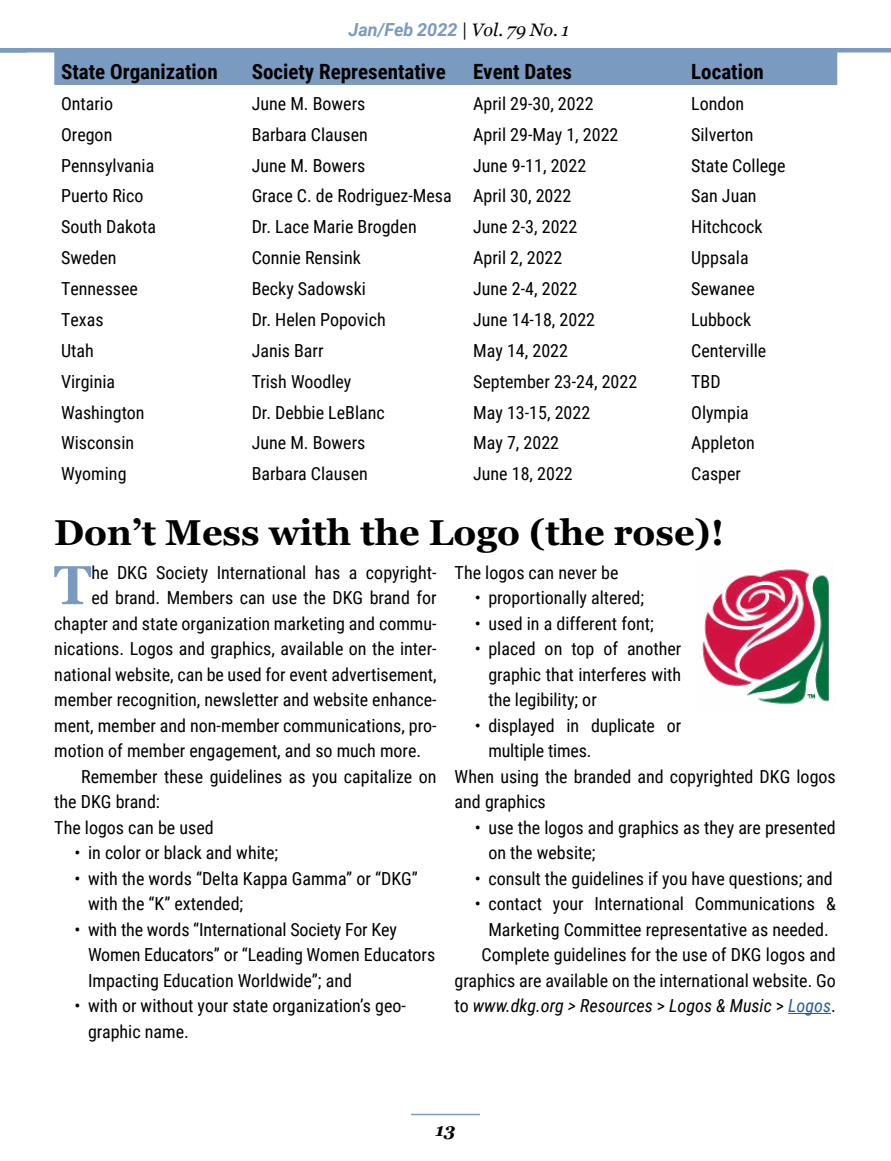
<style>
.page{position:relative;width:891px;height:1161px;background:#fff}
.page>*{position:absolute;margin:0;border:0;box-sizing:border-box;transform-origin:0 0}
.t1{font:700 54.75px "Georgia";color:#7b9ac0}
.t2{font:700 36px "Georgia";color:#000}
.t3{font:700 21px "Roboto Condensed";color:#000}
.t4{font:18px/25.5px "Roboto Condensed";color:#000}
.t5{font:italic 18px "Roboto Condensed";color:#000}
.t6{font:italic 700 18px "Roboto";color:#7b9ac0}
.t7{font:italic 700 18px "Georgia";color:#000}
.s1{font-family:"Georgia";font-weight:400;color:#000}
.s2{font-style:normal}
.s3{color:#215e9e}
</style>
<div class="page">
<hr style="left:411px;top:1114px;width:69px;height:1px;background:#7b9ac0">
<hr style="left:0;top:48px;width:891px;height:4px;background:#7b9ac0">
<div style="left:54px;top:52px;width:783px;height:33px;background:#7b9ac0"></div>
<hr style="left:788px;top:1013px;width:43px;height:1px;background:#215e9e">
<img style="left:702px;top:569px;width:130px;height:135px">
<p class="t6" style="left:349px;top:17px;width:222px">Jan/Feb 2022 <span class="s1">| Vol. 79 No. 1</span></p>
<p class="t3" style="left:61px;top:57px;width:158px">State Organization</p>
<p class="t3" style="left:252px;top:57px;width:196px">Society Representative</p>
<p class="t3" style="left:473px;top:57px;width:100px">Event Dates</p>
<p class="t3" style="left:691px;top:57px;width:74px">Location</p>
<p class="t4" style="left:61px;top:90px;width:54px">Ontario</p>
<p class="t4" style="left:252px;top:90px;width:115px">June M. Bowers</p>
<p class="t4" style="left:473px;top:90px;width:122px">April 29-30, 2022</p>
<p class="t4" style="left:691px;top:90px;width:54px">London</p>
<p class="t4" style="left:61px;top:121px;width:53px">Oregon</p>
<p class="t4" style="left:252px;top:121px;width:118px">Barbara Clausen</p>
<p class="t4" style="left:473px;top:121px;width:147px">April 29-May 1, 2022</p>
<p class="t4" style="left:691px;top:121px;width:64px">Silverton</p>
<p class="t4" style="left:61px;top:152px;width:95px">Pennsylvania</p>
<p class="t4" style="left:252px;top:152px;width:115px">June M. Bowers</p>
<p class="t4" style="left:473px;top:152px;width:115px">June 9-11, 2022</p>
<p class="t4" style="left:691px;top:152px;width:96px">State College</p>
<p class="t4" style="left:61px;top:183px;width:84px">Puerto Rico</p>
<p class="t4" style="left:252px;top:183px;width:321px">Grace C. de Rodriguez-Mesa April 30, 2022</p>
<p class="t4" style="left:691px;top:183px;width:67px">San Juan</p>
<p class="t4" style="left:61px;top:214px;width:97px">South Dakota</p>
<p class="t4" style="left:252px;top:214px;width:167px">Dr. Lace Marie Brogden</p>
<p class="t4" style="left:473px;top:214px;width:106px">June 2-3, 2022</p>
<p class="t4" style="left:691px;top:214px;width:73px">Hitchcock</p>
<p class="t4" style="left:61px;top:244px;width:57px">Sweden</p>
<p class="t4" style="left:252px;top:244px;width:111px">Connie Rensink</p>
<p class="t4" style="left:473px;top:244px;width:91px">April 2, 2022</p>
<p class="t4" style="left:691px;top:244px;width:59px">Uppsala</p>
<p class="t4" style="left:61px;top:275px;width:78px">Tennessee</p>
<p class="t4" style="left:252px;top:275px;width:116px">Becky Sadowski</p>
<p class="t4" style="left:473px;top:275px;width:106px">June 2-4, 2022</p>
<p class="t4" style="left:691px;top:275px;width:65px">Sewanee</p>
<p class="t4" style="left:61px;top:306px;width:44px">Texas</p>
<p class="t4" style="left:252px;top:306px;width:136px">Dr. Helen Popovich</p>
<p class="t4" style="left:473px;top:306px;width:123px">June 14-18, 2022</p>
<p class="t4" style="left:691px;top:306px;width:62px">Lubbock</p>
<p class="t4" style="left:61px;top:337px;width:34px">Utah</p>
<p class="t4" style="left:252px;top:337px;width:73px">Janis Barr</p>
<p class="t4" style="left:473px;top:337px;width:96px">May 14, 2022</p>
<p class="t4" style="left:691px;top:337px;width:77px">Centerville</p>
<p class="t4" style="left:61px;top:368px;width:56px">Virginia</p>
<p class="t4" style="left:252px;top:368px;width:101px">Trish Woodley</p>
<p class="t4" style="left:473px;top:368px;width:166px">September 23-24, 2022</p>
<p class="t4" style="left:691px;top:368px;width:31px">TBD</p>
<p class="t4" style="left:61px;top:399px;width:85px">Washington</p>
<p class="t4" style="left:252px;top:399px;width:135px">Dr. Debbie LeBlanc</p>
<p class="t4" style="left:473px;top:399px;width:119px">May 13-15, 2022</p>
<p class="t4" style="left:691px;top:399px;width:59px">Olympia</p>
<p class="t4" style="left:61px;top:430px;width:75px">Wisconsin</p>
<p class="t4" style="left:252px;top:430px;width:115px">June M. Bowers</p>
<p class="t4" style="left:473px;top:430px;width:87px">May 7, 2022</p>
<p class="t4" style="left:691px;top:430px;width:65px">Appleton</p>
<p class="t4" style="left:61px;top:460px;width:67px">Wyoming</p>
<p class="t4" style="left:252px;top:460px;width:118px">Barbara Clausen</p>
<p class="t4" style="left:473px;top:460px;width:101px">June 18, 2022</p>
<p class="t4" style="left:691px;top:460px;width:51px">Casper</p>
<h2 class="t2" style="left:54px;top:509px;width:671px">Don’t Mess with the Logo (the rose)!</h2>
<h1 class="t1" style="left:54px;top:550px;width:39px">T</h1>
<p class="t4" style="left:91px;top:559px;width:347px">he DKG Society International has a copyright-</p>
<p class="t4" style="left:91px;top:584px;width:347px">ed brand. Members can use the DKG brand for</p>
<p class="t4" style="left:54px;top:610px;width:384px">chapter and state organization marketing and commu-</p>
<p class="t4" style="left:54px;top:635px;width:384px">nications. Logos and graphics, available on the inter-</p>
<p class="t4" style="left:54px;top:661px;width:384px">national website, can be used for event advertisement,</p>
<p class="t4" style="left:54px;top:686px;width:384px">member recognition, newsletter and website enhance-</p>
<p class="t4" style="left:54px;top:712px;width:384px">ment, member and non-member communications, pro-</p>
<p class="t4" style="left:54px;top:737px;width:368px">motion of member engagement, and so much more.</p>
<p class="t4" style="left:81px;top:763px;width:357px">Remember these guidelines as you capitalize on</p>
<p class="t4" style="left:54px;top:788px;width:107px">the DKG brand:</p>
<p class="t4" style="left:54px;top:814px;width:161px">The logos can be used</p>
<p class="t4" style="left:75px;top:839px;width:205px">• in color or black and white;</p>
<p class="t4" style="left:88px;top:865px;width:331px;text-indent:-14px">• with the words “Delta Kappa Gamma” or “DKG” with the “K” extended;</p>
<p class="t4" style="left:88px;top:916px;width:349px;text-indent:-14px">• with the words “International Society For Key<br>Women Educators” or “Leading Women Educators<br>Impacting Education Worldwide”; and</p>
<p class="t4" style="left:88px;top:992px;width:319px;text-indent:-14px">• with or without your state organization’s geo&shy;graphic name.</p>
<p class="t4" style="left:455px;top:559px;width:165px">The logos can never be</p>
<p class="t4" style="left:475px;top:584px;width:171px">• proportionally altered;</p>
<p class="t4" style="left:475px;top:610px;width:180px">• used in a different font;</p>
<p class="t4" style="left:488px;top:635px;width:194px;text-align:justify;text-indent:-14px">• placed on top of another graphic that interferes with the legibility; or</p>
<p class="t4" style="left:475px;top:712px;width:208px">• displayed in duplicate or</p>
<p class="t4" style="left:488px;top:737px;width:105px">multiple times.</p>
<p class="t4" style="left:455px;top:763px;width:383px">When using the branded and copyrighted DKG logos</p>
<p class="t4" style="left:455px;top:788px;width:93px">and graphics</p>
<p class="t4" style="left:488px;top:814px;width:349px;text-indent:-14px">• use the logos and graphics as they are presented on the website;</p>
<p class="t4" style="left:475px;top:865px;width:359px">• consult the guidelines if you have questions; and</p>
<p class="t4" style="left:475px;top:890px;width:362px">• contact your International Communications &amp;</p>
<p class="t4" style="left:488px;top:916px;width:342px">Marketing Committee representative as needed.</p>
<p class="t4" style="left:482px;top:941px;width:356px">Complete guidelines for the use of DKG logos and</p>
<p class="t4" style="left:455px;top:967px;width:383px">graphics are available on the international website. Go</p>
<p class="t5" style="left:455px;top:993px;width:383px"><span class="s2">to</span> www.dkg.org &gt; Resources <span class="s2">&gt;</span> Logos &amp; Music <span class="s2">&gt;</span> <span class="s3">Logos</span><span class="s2">.</span></p>
<p class="t7" style="left:435px;top:1118px;width:22px">13</p>
</div>
